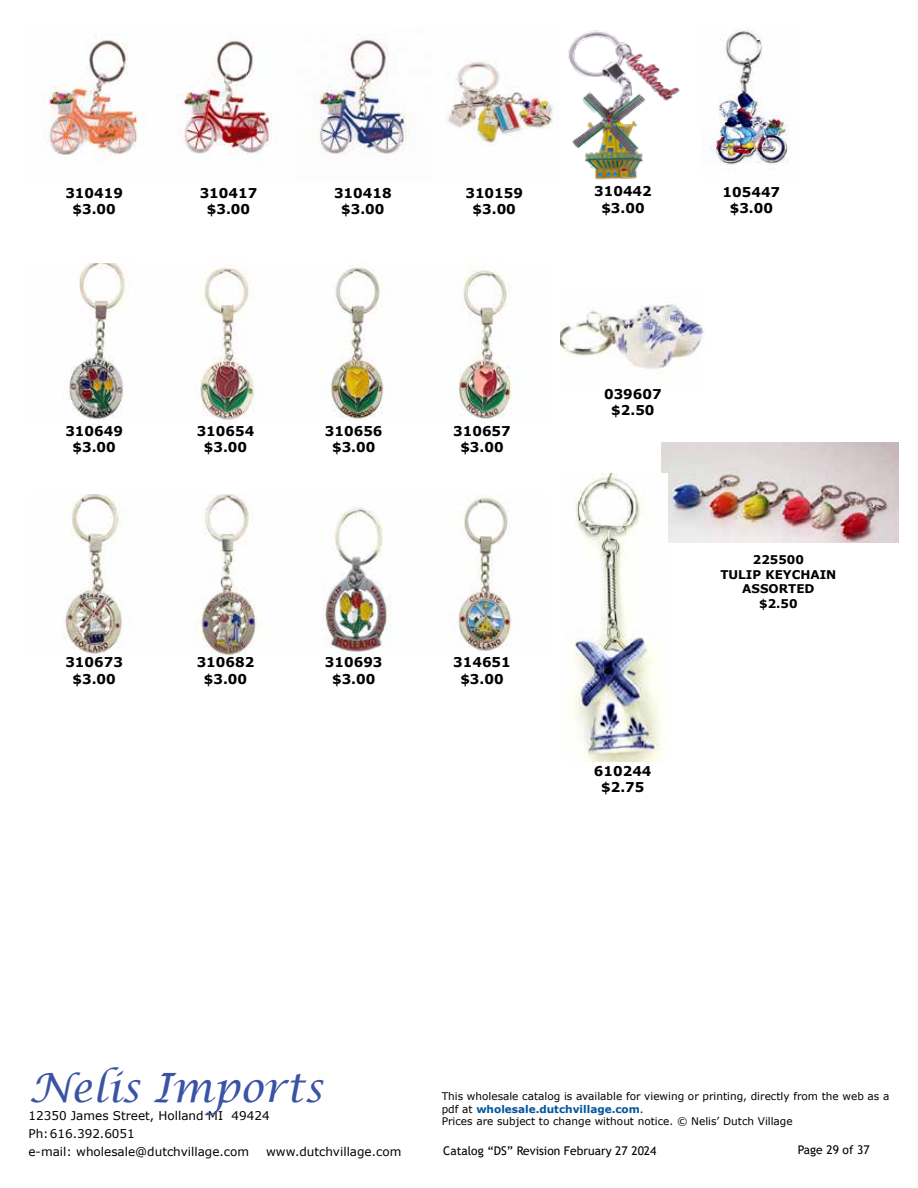
<style>
.page{position:relative;width:918px;height:1188px;background:#fff}
.page>*{position:absolute;margin:0;border:0;box-sizing:border-box;transform-origin:0 0}
.t1{font:italic 40.5px "Lucida Calligraphy";color:#3a53a4}
.t2{font:700 13.5px/16.2px "Verdana";color:#000;text-align:center}
.t3{font:12px/18px "Verdana";color:#000}
.t4{font:12px "Trebuchet MS";color:#000}
.t5{font:700 12px/14.4px "Verdana";color:#000;text-align:center}
.t6{font:10.5px/12.6px "Verdana";color:#000}
.s1{font-weight:700;color:#00549e}
</style>
<div class="page">
<img style="left:662px;top:443px;width:236px;height:99px">
<img style="left:566px;top:474px;width:102px;height:287px">
<img style="left:42px;top:35px;width:511px;height:120px">
<img style="left:710px;top:29px;width:79px;height:136px">
<img style="left:561px;top:304px;width:144px;height:65px">
<img style="left:568px;top:30px;width:112px;height:150px">
<img style="left:65px;top:264px;width:60px;height:161px">
<img style="left:196px;top:267px;width:316px;height:153px">
<img style="left:63px;top:495px;width:61px;height:161px">
<img style="left:195px;top:495px;width:317px;height:161px">
<p class="t2" style="left:594px;top:183px;width:59px">310442 $3.00</p>
<p class="t2" style="left:65px;top:185px;width:59px">310419 $3.00</p>
<p class="t2" style="left:723px;top:184px;width:59px">105447 $3.00</p>
<p class="t2" style="left:200px;top:184px;width:59px">310417 $3.00</p>
<p class="t2" style="left:334px;top:184px;width:59px">310418 $3.00</p>
<p class="t2" style="left:465px;top:184px;width:59px">310159 $3.00</p>
<p class="t2" style="left:65px;top:423px;width:59px">310649 $3.00</p>
<p class="t2" style="left:197px;top:423px;width:59px">310654 $3.00</p>
<p class="t2" style="left:325px;top:423px;width:59px">310656 $3.00</p>
<p class="t2" style="left:453px;top:423px;width:59px">310657 $3.00</p>
<p class="t2" style="left:65px;top:654px;width:59px">310673 $3.00</p>
<p class="t2" style="left:197px;top:654px;width:59px">310682 $3.00</p>
<p class="t2" style="left:325px;top:654px;width:59px">310693 $3.00</p>
<p class="t2" style="left:453px;top:654px;width:59px">314651 $3.00</p>
<p class="t2" style="left:604px;top:386px;width:59px">039607 $2.50</p>
<p class="t5" style="left:720px;top:553px;width:118px">225500<br>TULIP KEYCHAIN<br>ASSORTED<br>$2.50</p>
<p class="t2" style="left:594px;top:763px;width:59px">610244 $2.75</p>
<h1 class="t1" style="left:29px;top:1063px;width:295px">Nelis Imports</h1>
<p class="t3" style="left:28px;top:1106px;width:243px">12350 James Street, Holland MI 49424<br>Ph:616.392.6051<br>e-mail: wholesale@dutchvillage.com</p>
<p class="t3" style="left:266px;top:1142px;width:137px">www.dutchvillage.com</p>
<p class="t6" style="left:442px;top:1090px;width:449px">This wholesale catalog is available for viewing or printing, directly from the web as a pdf at <span class="s1">wholesale.dutchvillage.com</span>.<br>Prices are subject to change without notice. © Nelis’ Dutch Village</p>
<p class="t4" style="left:443px;top:1143px;width:215px">Catalog “DS” Revision February 27 2024</p>
<p class="t4" style="left:798px;top:1142px;width:73px">Page 29 of 37</p>
</div>
